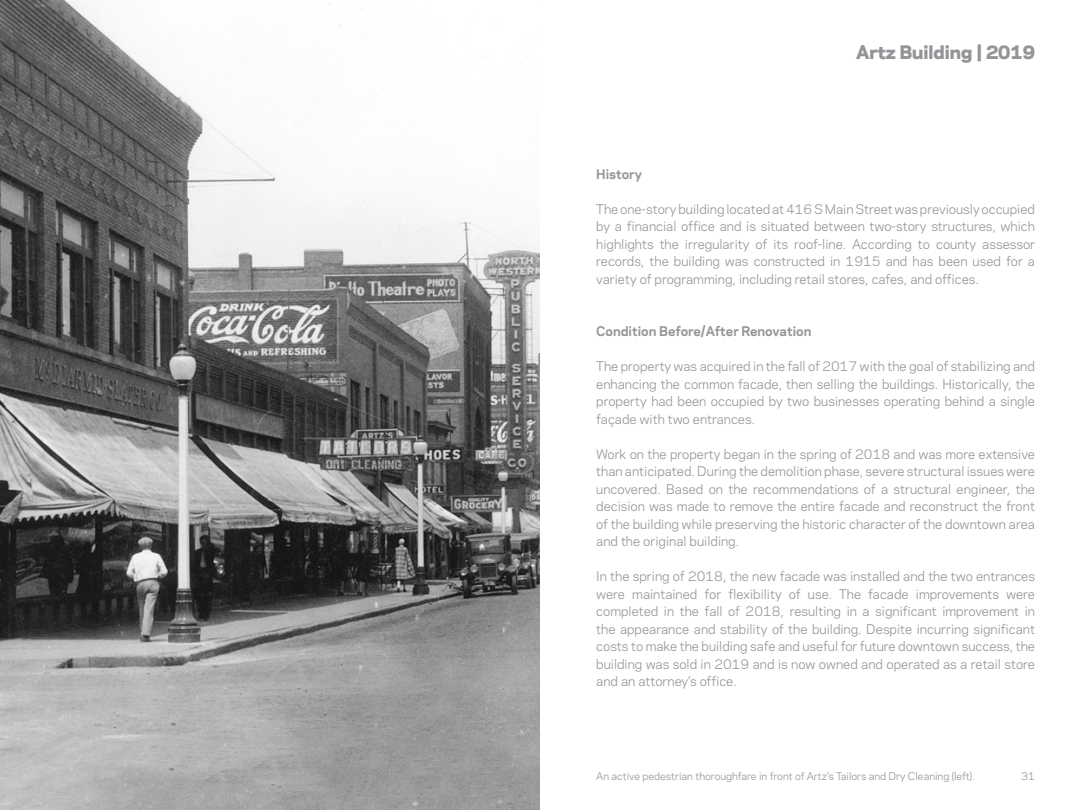
<style>
.page{position:relative;width:1080px;height:810px;background:#fff}
.page>*{position:absolute;margin:0;border:0;box-sizing:border-box;transform-origin:0 0}
.t1{font:800 17.5px "Galaxie Polaris";color:#939598}
.t2{font:12.5px/17.5px "Galaxie Polaris";color:#939598;text-align:justify}
.t3{font:700 12.5px "Galaxie Polaris";color:#939598}
.t4{font:10px "Galaxie Polaris";color:#939598}
</style>
<div class="page">
<img style="left:0;top:0;width:540px;height:810px">
<p class="t1" style="left:857px;top:39px;width:180px">Artz Building | 2019</p>
<p class="t3" style="left:596px;top:165px;width:47px">History</p>
<p class="t2" style="left:596px;top:200px;width:440px">The one-story building located at 416 S Main Street was previously occupied by a financial office and is situated between two-story structures, which highlights the irregularity of its roof-line. According to county assessor records, the building was constructed in 1915 and has been used for a variety of programming, including retail stores, cafes, and offices.</p>
<p class="t3" style="left:596px;top:322px;width:217px">Condition Before/After Renovation</p>
<p class="t2" style="left:596px;top:357px;width:440px">The property was acquired in the fall of 2017 with the goal of stabilizing and enhancing the common facade, then selling the buildings. Historically, the property had been occupied by two businesses operating behind a single façade with two entrances.</p>
<p class="t2" style="left:596px;top:445px;width:440px">Work on the property began in the spring of 2018 and was more extensive than anticipated. During the demolition phase, severe structural issues were uncovered. Based on the recommendations of a structural engineer, the decision was made to remove the entire facade and reconstruct the front of the building while preserving the historic character of the downtown area and the original building.</p>
<p class="t2" style="left:596px;top:567px;width:440px">In the spring of 2018, the new facade was installed and the two entrances were maintained for flexibility of use. The facade improvements were completed in the fall of 2018, resulting in a significant improvement in the appearance and stability of the building. Despite incurring significant costs to make the building safe and useful for future downtown success, the building was sold in 2019 and is now owned and operated as a retail store and an attorney’s office.</p>
<p class="t4" style="left:596px;top:769px;width:380px">An active pedestrian thoroughfare in front of Artz’s Tailors and Dry Cleaning (left).</p>
<p class="t4" style="left:1021px;top:769px;width:15px">31</p>
</div>
